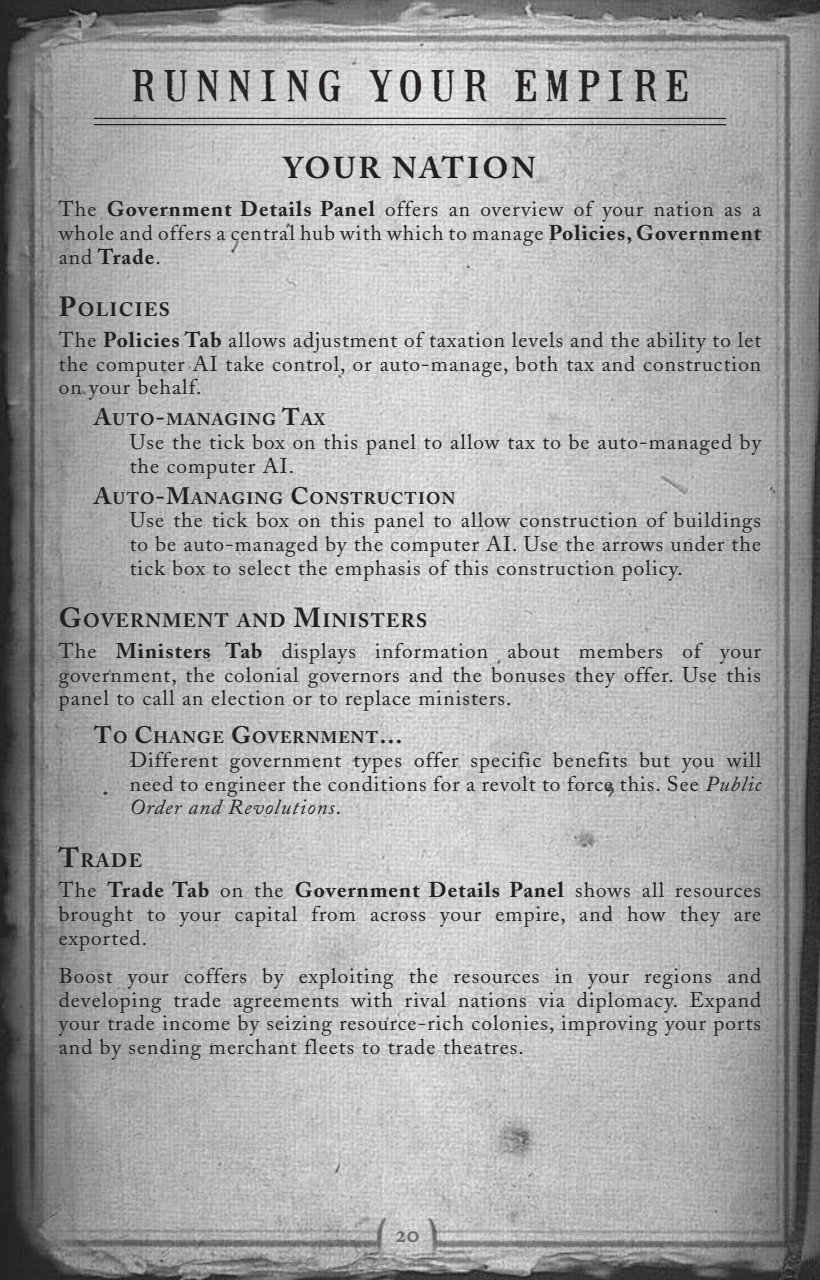
<style>
.page{position:relative;width:820px;height:1280px;background:#fff}
.page>*{position:absolute;margin:0;border:0;box-sizing:border-box;transform-origin:0 0}
.t1{font:40px "Mailart Rubberstamp";color:#231f20}
.t2{font:700 30px "Adobe Caslon";letter-spacing:.1em;color:#231f20}
.t3{font:25px "Adobe Caslon Bold Os F";color:#6c6d70}
.t4{font:21.25px/23.8px "Adobe Caslon";letter-spacing:.05em;color:#231f20;text-align:justify}
.t5{font:700 19.25px "Adobe Caslon";letter-spacing:.07em;color:#231f20}
.t6{font:700 16.75px "Adobe Caslon";letter-spacing:.07em;color:#231f20}
.s1{font-weight:700}
.s2{font-size:27.5px}
.s3{font-size:23.75px}
.s4{font-style:italic}
</style>
<div class="page">
<img style="left:0;top:0;width:819px;height:1280px">
<hr style="left:94px;top:118px;width:631px;height:1px;background:#231f20">
<hr style="left:94px;top:124px;width:631px;height:1px;background:#231f20">
<svg style="left:0;top:0;width:4px;height:4px"></svg>
<svg style="left:0;top:1276px;width:4px;height:4px"></svg>
<svg style="left:815px;top:0;width:5px;height:4px"></svg>
<svg style="left:815px;top:1276px;width:5px;height:4px"></svg>
<h1 class="t1" style="left:131px;top:59px;width:63px">RUNNING</h1>
<h1 class="t1" style="left:368px;top:59px;width:31px">YOUR</h1>
<h1 class="t1" style="left:514px;top:59px;width:61px">EMPIRE</h1>
<h2 class="t2" style="left:284px;top:150px;width:253px">Your Nation</h2>
<p class="t4" style="left:59px;top:198px;width:703px">The <span class="s1">Government Details Panel</span> offers an overview of your nation as a whole and offers a central hub with which to manage <span class="s1">Policies, Government </span>and <span class="s1">Trade</span>.</p>
<p class="t5" style="left:59px;top:298px;width:63px"><span class="s2">P</span>OLICI</p>
<p class="t5" style="left:144px;top:298px;width:27px">ES</p>
<p class="t4" style="left:59px;top:328px;width:703px">The <span class="s1">Policies Tab</span> allows adjustment of taxation levels and the ability to let the computer AI take control, or auto-manage, both tax and construction on your behalf.</p>
<p class="t6" style="left:94px;top:409px;width:232px"><span class="s3">A</span>UTO<span class="s3">-</span>MANAGI NG <span class="s3">T</span>AX</p>
<p class="t4" style="left:130px;top:430px;width:632px">Use the tick box on this panel to allow tax to be auto-managed by the computer AI.</p>
<p class="t6" style="left:94px;top:488px;width:362px"><span class="s3">A</span>UTO<span class="s3">-M</span>ANAGING <span class="s3">C</span>ONSTRUCTION</p>
<p class="t4" style="left:130px;top:508px;width:632px">Use the tick box on this panel to allow construction of buildings to be auto-managed by the computer AI. Use the arrows under the tick box to select the emphasis of this construction policy.</p>
<p class="t5" style="left:59px;top:609px;width:369px"><span class="s2">G</span>OVERNMENT AND <span class="s2">M</span>INISTERS</p>
<p class="t4" style="left:59px;top:639px;width:703px">The <span class="s1">Ministers Tab</span> displays information about members of your government, the colonial governors and the bonuses they offer. Use this panel to call an election or to replace ministers.</p>
<p class="t6" style="left:94px;top:727px;width:310px"><span class="s3">T</span>O <span class="s3">C</span>HANGE <span class="s3">G</span>OVERNMENT<span class="s3">…</span></p>
<p class="t4" style="left:130px;top:748px;width:632px">Different government types offer specific benefits but you will need to engineer the conditions for a revolt to force this. See <span class="s4">Public Order and Revolutions</span>.</p>
<p class="t5" style="left:59px;top:848px;width:85px"><span class="s2">T</span>RADE</p>
<p class="t4" style="left:59px;top:878px;width:703px">The <span class="s1">Trade Tab</span> on the <span class="s1">Government Details Panel</span> shows all resources brought to your capital from across your empire, and how they are exported.</p>
<p class="t4" style="left:59px;top:964px;width:703px">Boost your coffers by exploiting the resources in your regions and developing trade agreements with rival nations via diplomacy. Expand your trade income by seizing resource-rich colonies, improving your ports and by sending merchant fleets to trade theatres.</p>
<p class="t3" style="left:395px;top:1218px;width:26px">20</p>
</div>
